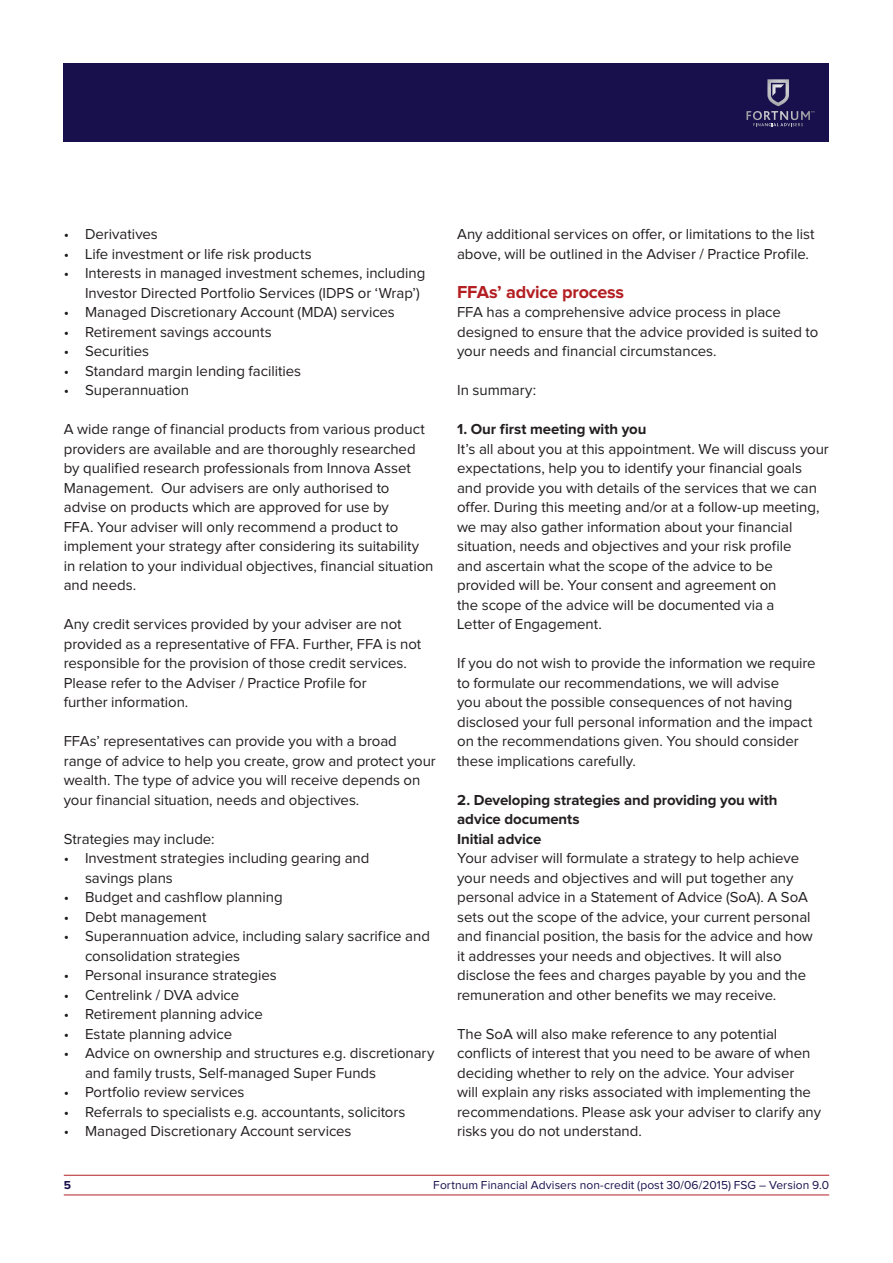
<style>
.page{position:relative;width:893px;height:1263px;background:#fff}
.page>*{position:absolute;margin:0;border:0;box-sizing:border-box;transform-origin:0 0}
.t1{font:700 18px "Proxima Nova";letter-spacing:-.01em;color:#b31f23}
.t2{font:15px/19.5px "Proxima Nova";letter-spacing:-.005em;color:#231f20}
.t3{font:700 15px/19.5px "Proxima Nova";letter-spacing:-.005em;color:#231f20}
.t4{font:12px "Proxima Nova";letter-spacing:.005em;color:#18104c}
.t5{font:700 12px "Proxima Nova";color:#18104c}
</style>
<div class="page">
<hr style="left:64px;top:1195px;width:765px;height:1px;background:#b31f23">
<hr style="left:64px;top:1175px;width:765px;height:1px;background:#b31f23">
<div style="left:64px;top:64px;width:765px;height:78px;background:#18104c"></div>
<svg style="left:746px;top:79px;width:68px;height:47px"></svg>
<p class="t2" style="left:64px;top:225px;width:96px">• Derivatives</p>
<p class="t2" style="left:64px;top:245px;width:249px">• Life investment or life risk products</p>
<p class="t2" style="left:85px;top:264px;width:342px;text-indent:-21px">• Interests in managed investment schemes, including<br>Investor Directed Portfolio Services (IDPS or ‘Wrap’)</p>
<p class="t2" style="left:64px;top:303px;width:333px">• Managed Discretionary Account (MDA) services</p>
<p class="t2" style="left:64px;top:323px;width:210px">• Retirement savings accounts</p>
<p class="t2" style="left:64px;top:342px;width:87px">• Securities</p>
<p class="t2" style="left:64px;top:362px;width:239px">• Standard margin lending facilities</p>
<p class="t2" style="left:64px;top:381px;width:127px">• Superannuation</p>
<p class="t2" style="left:64px;top:420px;width:371px">A wide range of financial products from various product providers are available and are thoroughly researched by qualified research professionals from Innova Asset Management. Our advisers are only authorised to advise on products which are approved for use by<br>FFA. Your adviser will only recommend a product to implement your strategy after considering its suitability in relation to your individual objectives, financial situation and needs.</p>
<p class="t2" style="left:64px;top:615px;width:359px">Any credit services provided by your adviser are not provided as a representative of FFA. Further, FFA is not responsible for the provision of those credit services.<br>Please refer to the Adviser / Practice Profile for<br>further information.</p>
<p class="t2" style="left:64px;top:732px;width:374px">FFAs’ representatives can provide you with a broad range of advice to help you create, grow and protect your wealth. The type of advice you will receive depends on your financial situation, needs and objectives.</p>
<p class="t2" style="left:64px;top:830px;width:152px">Strategies may include:</p>
<p class="t2" style="left:85px;top:849px;width:286px;text-indent:-21px">• Investment strategies including gearing and savings plans</p>
<p class="t2" style="left:64px;top:888px;width:220px">• Budget and cashflow planning</p>
<p class="t2" style="left:64px;top:908px;width:144px">• Debt management</p>
<p class="t2" style="left:85px;top:927px;width:346px;text-indent:-21px">• Superannuation advice, including salary sacrifice and consolidation strategies</p>
<p class="t2" style="left:64px;top:966px;width:214px">• Personal insurance strategies</p>
<p class="t2" style="left:64px;top:986px;width:177px">• Centrelink / DVA advice</p>
<p class="t2" style="left:64px;top:1005px;width:201px">• Retirement planning advice</p>
<p class="t2" style="left:64px;top:1025px;width:170px">• Estate planning advice</p>
<p class="t2" style="left:85px;top:1044px;width:351px;text-indent:-21px">• Advice on ownership and structures e.g. discretionary and family trusts, Self-managed Super Funds</p>
<p class="t2" style="left:64px;top:1083px;width:182px">• Portfolio review services</p>
<p class="t2" style="left:64px;top:1103px;width:343px">• Referrals to specialists e.g. accountants, solicitors</p>
<p class="t2" style="left:64px;top:1122px;width:289px">• Managed Discretionary Account services</p>
<p class="t2" style="left:457px;top:225px;width:359px">Any additional services on offer, or limitations to the list above, will be outlined in the Adviser / Practice Profile.</p>
<p class="t1" style="left:457px;top:284px;width:169px">FFAs’ advice process</p>
<p class="t2" style="left:457px;top:303px;width:363px">FFA has a comprehensive advice process in place designed to ensure that the advice provided is suited to your needs and financial circumstances.</p>
<p class="t2" style="left:457px;top:381px;width:80px">In summary:</p>
<p class="t3" style="left:457px;top:420px;width:191px">1. Our first meeting with you</p>
<p class="t2" style="left:457px;top:440px;width:373px">It’s all about you at this appointment. We will discuss your expectations, help you to identify your financial goals and provide you with details of the services that we can offer. During this meeting and/or at a follow-up meeting, we may also gather information about your financial situation, needs and objectives and your risk profile<br>and ascertain what the scope of the advice to be provided will be. Your consent and agreement on<br>the scope of the advice will be documented via a<br>Letter of Engagement.</p>
<p class="t2" style="left:457px;top:654px;width:360px">If you do not wish to provide the information we require to formulate our recommendations, we will advise<br>you about the possible consequences of not having disclosed your full personal information and the impact on the recommendations given. You should consider these implications carefully.</p>
<p class="t3" style="left:457px;top:791px;width:322px">2. Developing strategies and providing you with advice documents<br>Initial advice</p>
<p class="t2" style="left:457px;top:849px;width:357px">Your adviser will formulate a strategy to help achieve your needs and objectives and will put together any personal advice in a Statement of Advice (SoA). A SoA sets out the scope of the advice, your current personal and financial position, the basis for the advice and how it addresses your needs and objectives. It will also disclose the fees and charges payable by you and the remuneration and other benefits we may receive.</p>
<p class="t2" style="left:457px;top:1025px;width:365px">The SoA will also make reference to any potential conflicts of interest that you need to be aware of when deciding whether to rely on the advice. Your adviser<br>will explain any risks associated with implementing the recommendations. Please ask your adviser to clarify any risks you do not understand.</p>
<p class="t5" style="left:64px;top:1180px;width:9px">5</p>
<p class="t4" style="left:433px;top:1180px;width:397px">Fortnum Financial Advisers non-credit (post 30/06/2015) FSG – Version 9.0</p>
</div>
